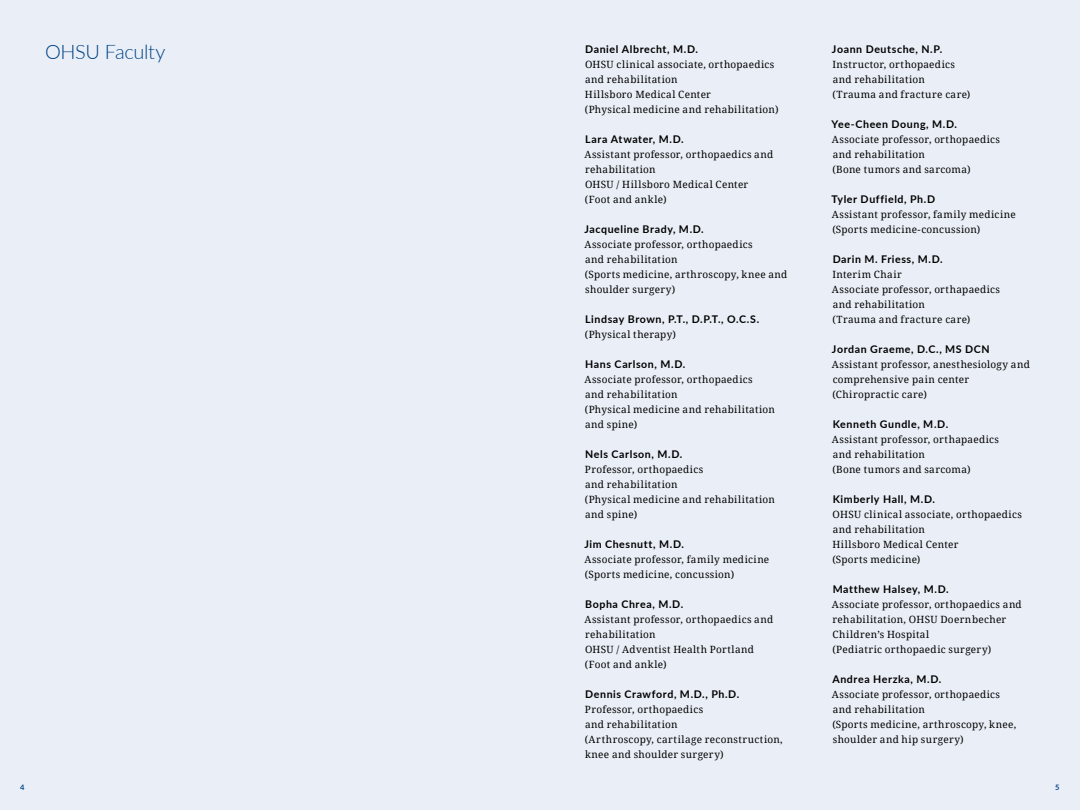
<style>
.page{position:relative;width:1080px;height:810px;background:#fff}
.page>*{position:absolute;margin:0;border:0;box-sizing:border-box;transform-origin:0 0}
.t1{font:300 20px "Lato";letter-spacing:-.02em;color:#014386}
.t2{font:700 10.62px "Lato";letter-spacing:.055em;color:#000}
.t3{font:10px/15px "Noto Serif";letter-spacing:.03em;color:#000}
.t4{font:700 7.5px "Lato";color:#014386}
</style>
<div class="page">
<div style="left:0;top:0;width:540px;height:810px;background:#eaeff7"></div>
<div style="left:540px;top:0;width:540px;height:810px;background:#eaeff7"></div>
<h1 class="t1" style="left:45px;top:38px;width:122px">OHSU Faculty</h1>
<p class="t2" style="left:585px;top:41px;width:114px">Daniel Albrecht, M.D.</p>
<p class="t3" style="left:585px;top:56px;width:195px">OHSU clinical associate, orthopaedics and rehabilitation<br>Hillsboro Medical Center<br>(Physical medicine and rehabilitation)</p>
<p class="t2" style="left:585px;top:131px;width:100px">Lara Atwater, M.D.</p>
<p class="t3" style="left:584px;top:146px;width:190px">Assistant professor, orthopaedics and rehabilitation<br>OHSU / Hillsboro Medical Center (Foot and ankle)</p>
<p class="t2" style="left:584px;top:221px;width:121px">Jacqueline Brady, M.D.</p>
<p class="t3" style="left:584px;top:236px;width:204px">Associate professor, orthopaedics<br>and rehabilitation<br>(Sports medicine, arthroscopy, knee and shoulder surgery)</p>
<p class="t2" style="left:585px;top:311px;width:176px">Lindsay Brown, P.T., D.P.T., O.C.S.</p>
<p class="t3" style="left:585px;top:326px;width:93px">(Physical therapy)</p>
<p class="t2" style="left:585px;top:356px;width:102px">Hans Carlson, M.D.</p>
<p class="t3" style="left:584px;top:371px;width:192px">Associate professor, orthopaedics<br>and rehabilitation<br>(Physical medicine and rehabilitation and spine)</p>
<p class="t2" style="left:585px;top:446px;width:99px">Nels Carlson, M.D.</p>
<p class="t3" style="left:585px;top:461px;width:192px">Professor, orthopaedics<br>and rehabilitation<br>(Physical medicine and rehabilitation and spine)</p>
<p class="t2" style="left:584px;top:536px;width:101px">Jim Chesnutt, M.D.</p>
<p class="t3" style="left:584px;top:551px;width:186px">Associate professor, family medicine (Sports medicine, concussion)</p>
<p class="t2" style="left:585px;top:596px;width:100px">Bopha Chrea, M.D.</p>
<p class="t3" style="left:584px;top:611px;width:190px">Assistant professor, orthopaedics and rehabilitation<br>OHSU / Adventist Health Portland (Foot and ankle)</p>
<p class="t2" style="left:585px;top:686px;width:156px">Dennis Crawford, M.D., Ph.D.</p>
<p class="t3" style="left:585px;top:701px;width:199px">Professor, orthopaedics<br>and rehabilitation<br>(Arthroscopy, cartilage reconstruction, knee and shoulder surgery)</p>
<p class="t2" style="left:832px;top:41px;width:112px">Joann Deutsche, N.P.</p>
<p class="t3" style="left:832px;top:56px;width:140px">Instructor, orthopaedics and rehabilitation (Trauma and fracture care)</p>
<p class="t2" style="left:832px;top:116px;width:127px">Yee-Cheen Doung, M.D.</p>
<p class="t3" style="left:832px;top:131px;width:170px">Associate professor, orthopaedics and rehabilitation<br>(Bone tumors and sarcoma)</p>
<p class="t2" style="left:831px;top:191px;width:105px">Tyler Duffield, Ph.D</p>
<p class="t3" style="left:832px;top:206px;width:185px">Assistant professor, family medicine (Sports medicine-concussion)</p>
<p class="t2" style="left:833px;top:251px;width:112px">Darin M. Friess, M.D.</p>
<p class="t3" style="left:832px;top:266px;width:170px">Interim Chair<br>Associate professor, orthapaedics and rehabilitation<br>(Trauma and fracture care)</p>
<p class="t2" style="left:832px;top:341px;width:159px">Jordan Graeme, D.C., MS DCN</p>
<p class="t3" style="left:832px;top:356px;width:199px">Assistant professor, anesthesiology and comprehensive pain center (Chiropractic care)</p>
<p class="t2" style="left:833px;top:416px;width:117px">Kenneth Gundle, M.D.</p>
<p class="t3" style="left:832px;top:431px;width:169px">Assistant professor, orthapaedics and rehabilitation<br>(Bone tumors and sarcoma)</p>
<p class="t2" style="left:833px;top:491px;width:104px">Kimberly Hall, M.D.</p>
<p class="t3" style="left:832px;top:506px;width:191px">OHSU clinical associate, orthopaedics and rehabilitation<br>Hillsboro Medical Center<br>(Sports medicine)</p>
<p class="t2" style="left:833px;top:581px;width:117px">Matthew Halsey, M.D.</p>
<p class="t3" style="left:832px;top:596px;width:191px">Associate professor, orthopaedics and rehabilitation, OHSU Doernbecher<br>Children’s Hospital<br>(Pediatric orthopaedic surgery)</p>
<p class="t2" style="left:832px;top:671px;width:110px">Andrea Herzka, M.D.</p>
<p class="t3" style="left:832px;top:686px;width:186px">Associate professor, orthopaedics and rehabilitation<br>(Sports medicine, arthroscopy, knee, shoulder and hip surgery)</p>
<p class="t4" style="left:20px;top:782px;width:6px">4</p>
<p class="t4" style="left:1055px;top:782px;width:6px">5</p>
</div>
